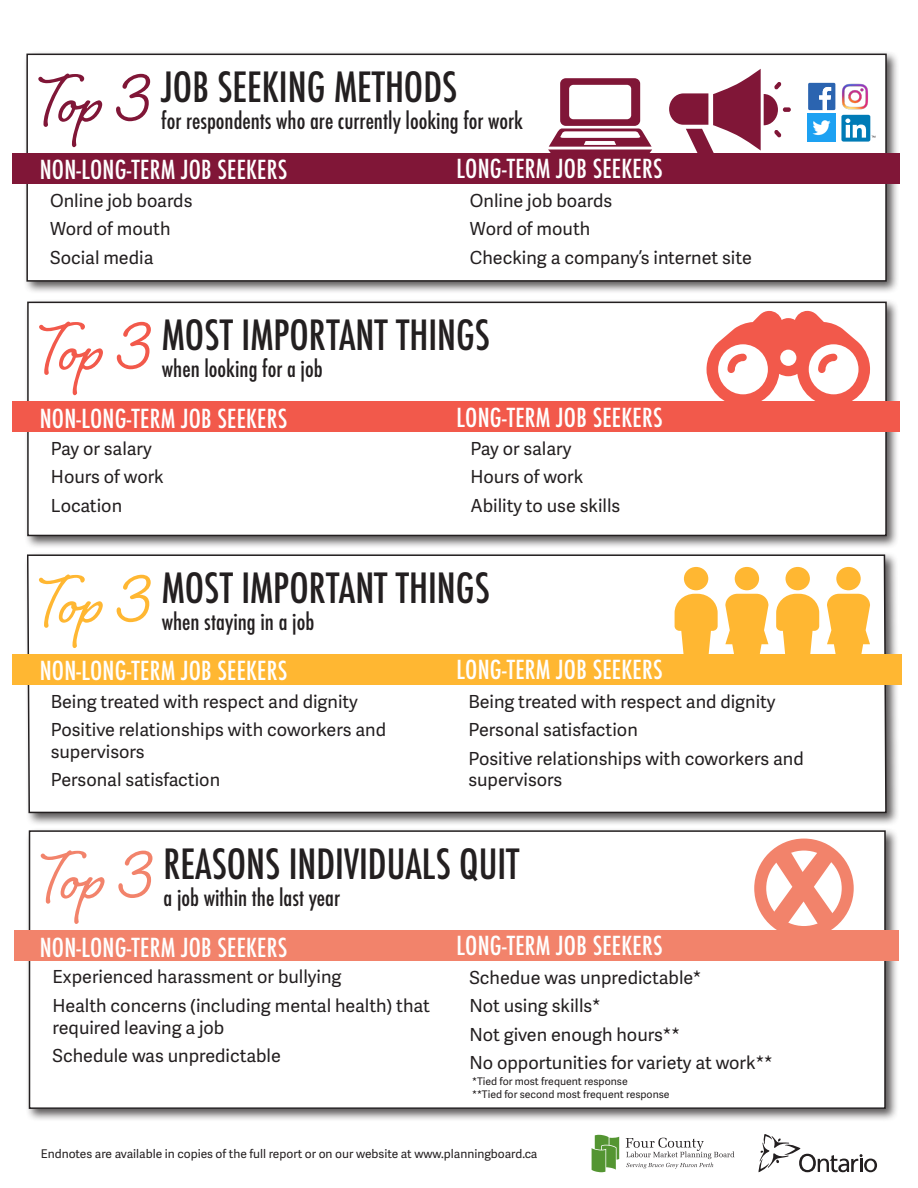
<style>
.page{position:relative;width:918px;height:1188px;background:#fff}
.page>*{position:absolute;margin:0;border:0;box-sizing:border-box;transform-origin:0 0}
.t1{font:87px "Shelby";color:#801637}
.t2{font:87px "Shelby";color:#f2594b}
.t3{font:87px "Shelby";color:#f2836b}
.t4{font:87px "Shelby";color:#ffb732}
.t5{font:500 condensed 40.5px "Futura";color:#231f20}
.t6{font:500 condensed 25.5px "Futura";letter-spacing:.01em;color:#fff}
.t7{font:500 condensed 22.5px "Futura";color:#231f20}
.t8{font:18px/21.6px "Adelle Sans";color:#231f20}
.t9{font:12px "Adelle Sans";color:#231f20}
.t10{font:10.5px "Adelle Sans";color:#231f20}
</style>
<div class="page">
<div style="left:23px;top:50px;width:877px;height:245px;background:#231f20;opacity:.75"></div>
<div style="left:27px;top:54px;width:859px;height:227px;background:#fff"></div>
<div style="left:26px;top:54px;width:861px;height:228px;border:2px solid #231f20"></div>
<div style="left:12px;top:153px;width:888px;height:31px;background:#801637"></div>
<div style="left:24px;top:298px;width:876px;height:251px;background:#231f20;opacity:.75"></div>
<div style="left:28px;top:302px;width:858px;height:233px;background:#fff"></div>
<div style="left:27px;top:302px;width:860px;height:234px;border:2px solid #231f20"></div>
<div style="left:13px;top:401px;width:887px;height:31px;background:#f2594b"></div>
<div style="left:25px;top:827px;width:873px;height:295px;background:#231f20;opacity:.75"></div>
<div style="left:30px;top:831px;width:855px;height:277px;background:#fff"></div>
<div style="left:29px;top:830px;width:857px;height:279px;border:2px solid #231f20"></div>
<div style="left:14px;top:930px;width:885px;height:31px;background:#f2836b"></div>
<div style="left:24px;top:551px;width:875px;height:275px;background:#231f20;opacity:.75"></div>
<svg style="left:26px;top:554px;width:861px;height:260px"></svg>
<div style="left:754px;top:839px;width:100px;height:99px;border:12px solid #f2836b;border-radius:50%"></div>
<svg style="left:767px;top:845px;width:71px;height:86px"></svg>
<div style="left:684px;top:567px;width:24px;height:23px;background:#ffb732;border-radius:50%"></div>
<svg style="left:675px;top:594px;width:43px;height:60px"></svg>
<div style="left:735px;top:567px;width:24px;height:23px;background:#ffb732;border-radius:50%"></div>
<svg style="left:725px;top:594px;width:43px;height:60px;background:#ffc14f"></svg>
<div style="left:786px;top:567px;width:24px;height:23px;background:#ffb732;border-radius:50%"></div>
<svg style="left:776px;top:594px;width:43px;height:60px"></svg>
<div style="left:836px;top:567px;width:25px;height:23px;background:#ffb732;border-radius:50%"></div>
<svg style="left:827px;top:594px;width:43px;height:60px;background:#ffc14f"></svg>
<div style="left:13px;top:654px;width:889px;height:31px;background:#ffb732"></div>
<svg style="left:808px;top:83px;width:27px;height:27px"></svg>
<img style="left:842px;top:83px;width:27px;height:32px">
<div style="left:841px;top:115px;width:29px;height:27px;background:#007bb6;border-radius:2px"></div>
<svg style="left:845px;top:118px;width:21px;height:20px"></svg>
<img style="left:808px;top:114px;width:28px;height:28px">
<svg style="left:707px;top:311px;width:163px;height:90px"></svg>
<svg style="left:548px;top:78px;width:104px;height:75px"></svg>
<div style="left:783px;top:107px;width:8px;height:5px;background:#801637;border-radius:2px"></div>
<svg style="left:669px;top:69px;width:112px;height:84px"></svg>
<svg style="left:626px;top:1138px;width:109px;height:31px"></svg>
<svg style="left:592px;top:1135px;width:27px;height:37px"></svg>
<svg style="left:759px;top:1134px;width:118px;height:38px"></svg>
<p class="t5" style="left:161px;top:61px;width:298px">JOB SEEKING METHODS</p>
<p class="t7" style="left:161px;top:107px;width:363px">for respondents who are currently looking for work</p>
<p class="t6" style="left:40px;top:153px;width:249px">NON-LONG-TERM JOB SEEKERS</p>
<p class="t6" style="left:457px;top:152px;width:207px">LONG-TERM JOB SEEKERS</p>
<p class="t8" style="left:50px;top:189px;width:144px">Online job boards</p>
<p class="t8" style="left:50px;top:217px;width:122px">Word of mouth</p>
<p class="t8" style="left:50px;top:246px;width:105px">Social media</p>
<p class="t1" style="left:40px;top:40px;width:112px">Top 3</p>
<p class="t8" style="left:470px;top:189px;width:144px">Online job boards</p>
<p class="t8" style="left:470px;top:217px;width:122px">Word of mouth</p>
<p class="t8" style="left:470px;top:246px;width:283px">Checking a company’s internet site</p>
<p class="t2" style="left:40px;top:288px;width:112px">Top 3</p>
<p class="t5" style="left:162px;top:309px;width:330px">MOST IMPORTANT THINGS</p>
<p class="t7" style="left:162px;top:355px;width:162px">when looking for a job</p>
<p class="t6" style="left:40px;top:402px;width:249px">NON-LONG-TERM JOB SEEKERS</p>
<p class="t6" style="left:457px;top:401px;width:207px">LONG-TERM JOB SEEKERS</p>
<p class="t8" style="left:51px;top:437px;width:102px">Pay or salary</p>
<p class="t8" style="left:51px;top:465px;width:114px">Hours of work</p>
<p class="t8" style="left:51px;top:494px;width:73px">Location</p>
<p class="t8" style="left:470px;top:437px;width:102px">Pay or salary</p>
<p class="t8" style="left:470px;top:465px;width:114px">Hours of work</p>
<p class="t8" style="left:470px;top:494px;width:151px">Ability to use skills</p>
<p class="t4" style="left:40px;top:541px;width:112px">Top 3</p>
<p class="t5" style="left:162px;top:562px;width:330px">MOST IMPORTANT THINGS</p>
<p class="t7" style="left:162px;top:608px;width:154px">when staying in a job</p>
<p class="t6" style="left:40px;top:654px;width:249px">NON-LONG-TERM JOB SEEKERS</p>
<p class="t6" style="left:457px;top:653px;width:207px">LONG-TERM JOB SEEKERS</p>
<p class="t8" style="left:51px;top:690px;width:309px">Being treated with respect and dignity</p>
<p class="t8" style="left:51px;top:718px;width:337px">Positive relationships with coworkers and supervisors</p>
<p class="t8" style="left:51px;top:768px;width:171px">Personal satisfaction</p>
<p class="t8" style="left:468px;top:690px;width:309px">Being treated with respect and dignity</p>
<p class="t8" style="left:468px;top:718px;width:171px">Personal satisfaction</p>
<p class="t8" style="left:468px;top:747px;width:337px">Positive relationships with coworkers and supervisors</p>
<p class="t3" style="left:42px;top:817px;width:112px">Top 3</p>
<p class="t5" style="left:163px;top:838px;width:358px">REASONS INDIVIDUALS QUIT</p>
<p class="t7" style="left:163px;top:883px;width:178px">a job within the last year</p>
<p class="t6" style="left:40px;top:931px;width:249px">NON-LONG-TERM JOB SEEKERS</p>
<p class="t6" style="left:457px;top:930px;width:207px">LONG-TERM JOB SEEKERS</p>
<p class="t8" style="left:53px;top:966px;width:291px">Experienced harassment or bullying</p>
<p class="t8" style="left:53px;top:994px;width:379px">Health concerns (including mental health) that required leaving a job</p>
<p class="t8" style="left:53px;top:1044px;width:230px">Schedule was unpredictable</p>
<p class="t8" style="left:469px;top:966px;width:233px">Schedue was unpredictable*</p>
<p class="t8" style="left:469px;top:994px;width:133px">Not using skills*</p>
<p class="t8" style="left:469px;top:1023px;width:212px">Not given enough hours**</p>
<p class="t8" style="left:469px;top:1051px;width:305px">No opportunities for variety at work**</p>
<p class="t10" style="left:472px;top:1074px;width:157px">*Tied for most frequent response</p>
<p class="t10" style="left:472px;top:1087px;width:199px">**Tied for second most frequent response</p>
<p class="t9" style="left:41px;top:1145px;width:498px">Endnotes are available in copies of the full report or on our website at www.planningboard.ca</p>
</div>
